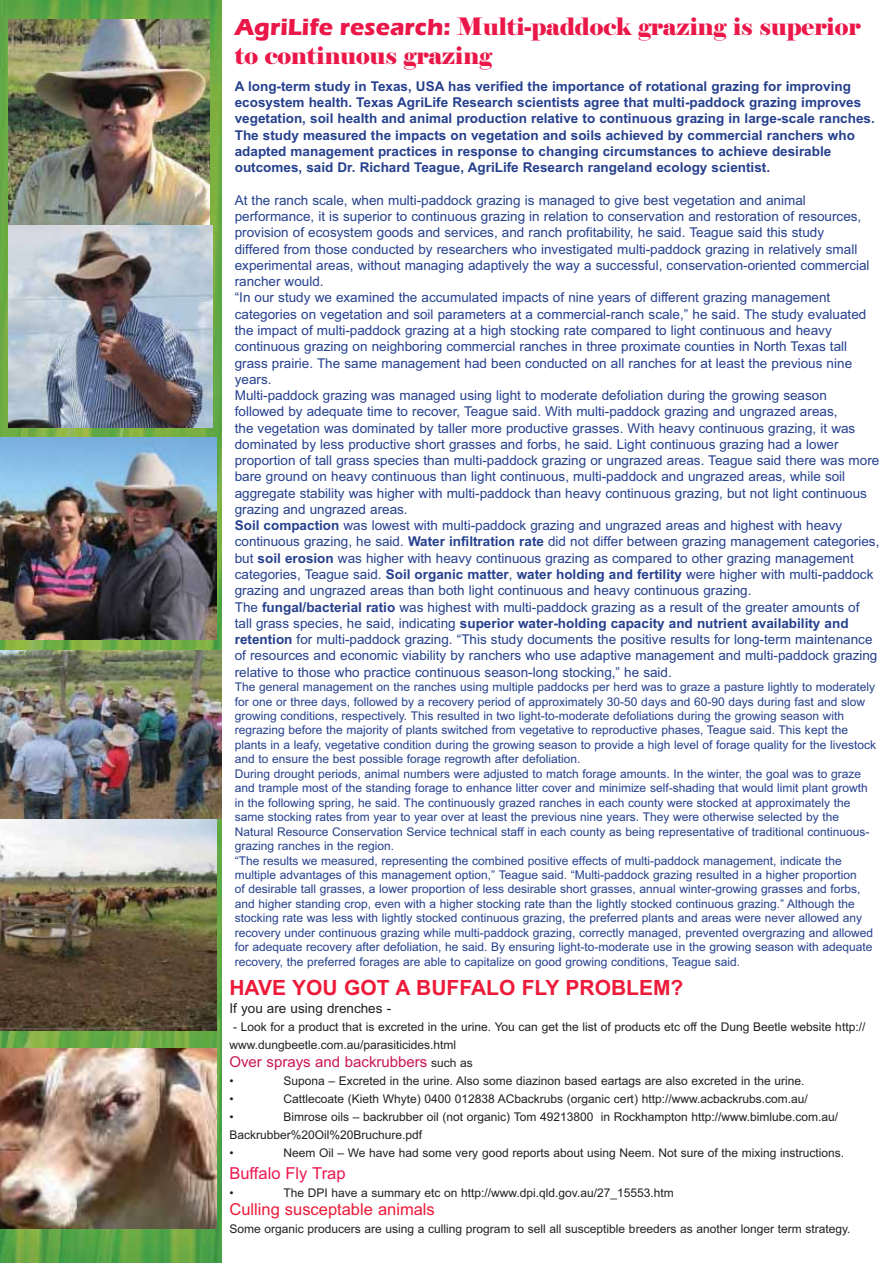
<style>
.page{position:relative;width:893px;height:1263px;background:#fff}
.page>*{position:absolute;margin:0;border:0;box-sizing:border-box;transform-origin:0 0}
.t1{font:24px/29px "Elephant";color:#ea1748}
.t2{font:700 21px "Arial";color:#ed1a39}
.t3{font:16.5px "Arial";color:#ed1a39}
.t4{font:16.5px "Arial";color:#ed174f}
.t5{font:15px "Arial";color:#cb174f}
.t6{font:13.5px/16.2px "Arial";color:#25408e}
.t7{font:700 13.5px/16.2px "Arial";color:#25408e}
.t8{font:13.5px "Arial";color:#231f20}
.t9{font:12px/14.4px "Arial";color:#25408e}
.t10{font:12px/18px "Arial";color:#231f20}
.s1{font-family:"Eras ITC";font-weight:700}
.s2{font-weight:700}
.s3{font-size:12px;color:#231f20}
</style>
<div class="page">
<img style="left:0;top:0;width:222px;height:1263px">
<img style="left:0;top:818px;width:216px;height:213px">
<img style="left:0;top:438px;width:216px;height:201px">
<img style="left:8px;top:20px;width:202px;height:206px">
<img style="left:0;top:650px;width:222px;height:168px">
<img style="left:9px;top:226px;width:204px;height:201px">
<img style="left:0;top:1049px;width:216px;height:180px">
<h1 class="t1" style="left:235px;top:15px;width:627px"><span class="s1">AgriLife research:</span> Multi-paddock grazing is superior to continuous grazing</h1>
<p class="t7" style="left:235px;top:79px;width:641px">A long-term study in Texas, USA has verified the importance of rotational grazing for improving ecosystem health. Texas AgriLife Research scientists agree that multi-paddock grazing improves vegetation, soil health and animal production relative to continuous grazing in large-scale ranches.<br>The study measured the impacts on vegetation and soils achieved by commercial ranchers who adapted management practices in response to changing circumstances to achieve desirable outcomes, said Dr. Richard Teague, AgriLife Research rangeland ecology scientist.</p>
<p class="t6" style="left:235px;top:193px;width:646px">At the ranch scale, when multi-paddock grazing is managed to give best vegetation and animal performance, it is superior to continuous grazing in relation to conservation and restoration of resources, provision of ecosystem goods and services, and ranch profitability, he said. Teague said this study<br>differed from those conducted by researchers who investigated multi-paddock grazing in relatively small experimental areas, without managing adaptively the way a successful, conservation-oriented commercial rancher would.<br>“In our study we examined the accumulated impacts of nine years of different grazing management categories on vegetation and soil parameters at a commercial-ranch scale,” he said. The study evaluated the impact of multi-paddock grazing at a high stocking rate compared to light continuous and heavy continuous grazing on neighboring commercial ranches in three proximate counties in North Texas tall grass prairie. The same management had been conducted on all ranches for at least the previous nine years.<br>Multi-paddock grazing was managed using light to moderate defoliation during the growing season followed by adequate time to recover, Teague said. With multi-paddock grazing and ungrazed areas,<br>the vegetation was dominated by taller more productive grasses. With heavy continuous grazing, it was dominated by less productive short grasses and forbs, he said. Light continuous grazing had a lower proportion of tall grass species than multi-paddock grazing or ungrazed areas. Teague said there was more bare ground on heavy continuous than light continuous, multi-paddock and ungrazed areas, while soil aggregate stability was higher with multi-paddock than heavy continuous grazing, but not light continuous grazing and ungrazed areas.<br><span class="s2">Soil compaction</span> was lowest with multi-paddock grazing and ungrazed areas and highest with heavy continuous grazing, he said. <span class="s2">Water infiltration rate</span> did not differ between grazing management categories, but <span class="s2">soil erosion</span> was higher with heavy continuous grazing as compared to other grazing management categories, Teague said. <span class="s2">Soil organic matter</span>, <span class="s2">water holding and fertility</span> were higher with multi-paddock grazing and ungrazed areas than both light continuous and heavy continuous grazing.<br>The <span class="s2">fungal/bacterial ratio</span> was highest with multi-paddock grazing as a result of the greater amounts of tall grass species, he said, indicating <span class="s2">superior water-holding capacity and nutrient availability and retention</span> for multi-paddock grazing. “This study documents the positive results for long-term maintenance of resources and economic viability by ranchers who use adaptive management and multi-paddock grazing relative to those who practice continuous season-long stocking,” he said.</p>
<p class="t9" style="left:235px;top:681px;width:643px">The general management on the ranches using multiple paddocks per herd was to graze a pasture lightly to moderately for one or three days, followed by a recovery period of approximately 30-50 days and 60-90 days during fast and slow growing conditions, respectively. This resulted in two light-to-moderate defoliations during the growing season with regrazing before the majority of plants switched from vegetative to reproductive phases, Teague said. This kept the plants in a leafy, vegetative condition during the growing season to provide a high level of forage quality for the livestock and to ensure the best possible forage regrowth after defoliation.<br>During drought periods, animal numbers were adjusted to match forage amounts. In the winter, the goal was to graze and trample most of the standing forage to enhance litter cover and minimize self-shading that would limit plant growth in the following spring, he said. The continuously grazed ranches in each county were stocked at approximately the same stocking rates from year to year over at least the previous nine years. They were otherwise selected by the Natural Resource Conservation Service technical staff in each county as being representative of traditional continuous&shy;grazing ranches in the region.<br>“The results we measured, representing the combined positive effects of multi-paddock management, indicate the multiple advantages of this management option,” Teague said. “Multi-paddock grazing resulted in a higher proportion<br>of desirable tall grasses, a lower proportion of less desirable short grasses, annual winter-growing grasses and forbs, and higher standing crop, even with a higher stocking rate than the lightly stocked continuous grazing.” Although the stocking rate was less with lightly stocked continuous grazing, the preferred plants and areas were never allowed any recovery under continuous grazing while multi-paddock grazing, correctly managed, prevented overgrazing and allowed for adequate recovery after defoliation, he said. By ensuring light-to-moderate use in the growing season with adequate recovery, the preferred forages are able to capitalize on good growing conditions, Teague said.</p>
<h2 class="t2" style="left:229px;top:980px;width:455px">HAVE YOU GOT A BUFFALO FLY PROBLEM?</h2>
<p class="t8" style="left:229px;top:1003px;width:163px">If you are using drenches -</p>
<p class="t10" style="left:229px;top:1019px;width:637px;text-indent:4px">- Look for a product that is excreted in the urine. You can get the list of products etc off the Dung Beetle website http:// www.dungbeetle.com.au/parasiticides.html</p>
<p class="t5" style="left:229px;top:1056px;width:245px">Over sprays and backrubbers <span class="s3">such as</span></p>
<p class="t10" style="left:229px;top:1073px;width:6px">•</p>
<p class="t10" style="left:283px;top:1073px;width:522px">Supona – Excreted in the urine. Also some diazinon based eartags are also excreted in the urine.</p>
<p class="t10" style="left:229px;top:1091px;width:6px">•</p>
<p class="t10" style="left:283px;top:1091px;width:526px">Cattlecoate (Kieth Whyte) 0400 012838 ACbackrubs (organic cert) http://www.acbackrubs.com.au/</p>
<p class="t10" style="left:229px;top:1109px;width:6px">•</p>
<p class="t10" style="left:229px;top:1109px;width:610px;text-indent:54px">Bimrose oils – backrubber oil (not organic) Tom 49213800 in Rockhampton http://www.bimlube.com.au/<br>Backrubber%20Oil%20Bruchure.pdf<br>•</p>
<p class="t10" style="left:283px;top:1145px;width:562px">Neem Oil – We have had some very good reports about using Neem. Not sure of the mixing instructions.</p>
<p class="t4" style="left:229px;top:1167px;width:118px">Buffalo Fly Trap</p>
<p class="t10" style="left:229px;top:1185px;width:6px">•</p>
<p class="t10" style="left:283px;top:1185px;width:392px">The DPI have a summary etc on http://www.dpi.qld.gov.au/27_15553.htm</p>
<p class="t3" style="left:229px;top:1203px;width:207px">Culling susceptable animals</p>
<p class="t10" style="left:229px;top:1221px;width:623px">Some organic producers are using a culling program to sell all susceptible breeders as another longer term strategy.</p>
</div>
